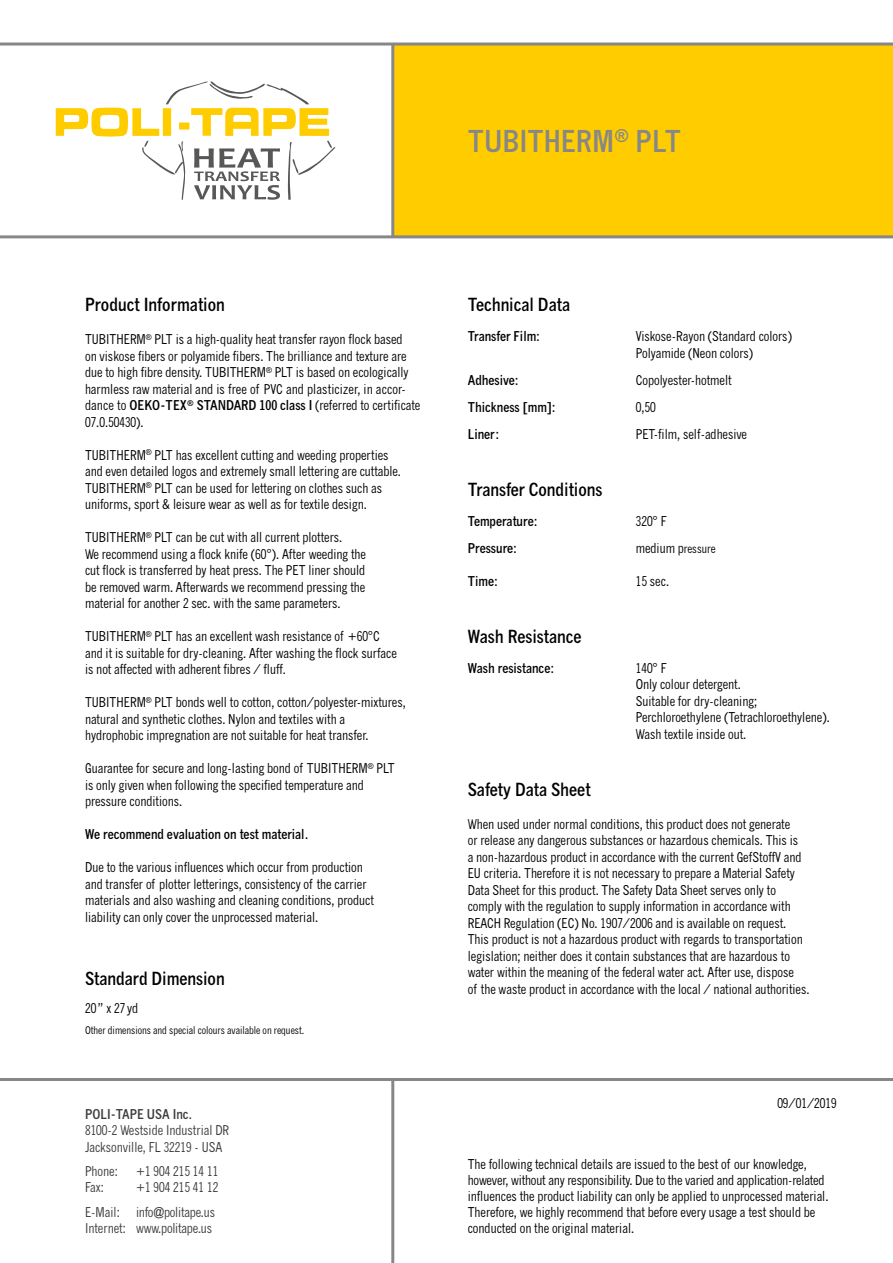
<style>
.page{position:relative;width:893px;height:1263px;background:#fff}
.page>*{position:absolute;margin:0;border:0;box-sizing:border-box;transform-origin:0 0}
.t1{font:700 condensed 30px "News Gothic MT Pro";color:#878787}
.t2{font:700 condensed 18px "News Gothic MT Pro";color:#000}
.t3{font:condensed 13.5px/16.5px "News Gothic MT Pro";color:#000}
.t4{font:condensed 13.5px/16.2px "News Gothic MT Pro";color:#3c3c3b}
.t5{font:700 condensed 13.5px "News Gothic MT Pro";color:#000}
.t6{font:700 condensed 13.5px "News Gothic MT Pro";color:#3c3c3b}
.t7{font:condensed 10.5px "News Gothic MT Pro";color:#000}
.s1{font-weight:700}
.s2{font-size:12px}
</style>
<div class="page">
<div style="left:393px;top:44px;width:500px;height:193px;background:#fc0"></div>
<hr style="left:0;top:235px;width:893px;height:3px;background:#878787">
<hr style="left:0;top:43px;width:893px;height:3px;background:#878787">
<hr style="left:391px;top:44px;width:3px;height:193px;background:#878787">
<hr style="left:0;top:1078px;width:893px;height:3px;background:#878787">
<hr style="left:391px;top:1079px;width:3px;height:184px;background:#878787">
<svg style="left:56px;top:81px;width:279px;height:119px"></svg>
<h1 class="t1" style="left:468px;top:122px;width:215px">TUBITHERM<sup>®</sup> PLT</h1>
<h2 class="t2" style="left:85px;top:293px;width:141px">Product Information</h2>
<p class="t3" style="left:85px;top:331px;width:337px">TUBITHERM<sup>®</sup> PLT is a high-quality heat transfer rayon flock based<br>on viskose fibers or polyamide fibers. The brilliance and texture are due to high fibre density. TUBITHERM<sup>®</sup> PLT is based on ecologically harmless raw material and is free of PVC and plasticizer, in accor&shy;dance to <span class="s1">OEKO-TEX</span><sup>®</sup> <span class="s1">STANDARD 100 class I</span> (referred to certificate 07.0.50430).</p>
<p class="t3" style="left:85px;top:446px;width:317px">TUBITHERM<sup>®</sup> PLT has excellent cutting and weeding properties and even detailed logos and extremely small lettering are cuttable.<br>TUBITHERM<sup>®</sup> PLT can be used for lettering on clothes such as uniforms, sport &amp; leisure wear as well as for textile design.</p>
<p class="t3" style="left:85px;top:529px;width:282px">TUBITHERM<sup>®</sup> PLT can be cut with all current plotters.<br>We recommend using a flock knife (60°). After weeding the cut flock is transferred by heat press. The PET liner should be removed warm. Afterwards we recommend pressing the material for another 2 sec. with the same parameters.</p>
<p class="t3" style="left:85px;top:628px;width:313px">TUBITHERM<sup>®</sup> PLT has an excellent wash resistance of +60°C and it is suitable for dry-cleaning. After washing the flock surface is not affected with adherent fibres / fluff.</p>
<p class="t3" style="left:85px;top:694px;width:322px">TUBITHERM<sup>®</sup> PLT bonds well to cotton, cotton/polyester-mixtures, natural and synthetic clothes. Nylon and textiles with a hydrophobic impregnation are not suitable for heat transfer.</p>
<p class="t3" style="left:85px;top:760px;width:311px">Guarantee for secure and long-lasting bond of TUBITHERM<sup>®</sup> PLT is only given when following the specified temperature and pressure conditions.</p>
<p class="t5" style="left:85px;top:826px;width:225px">We recommend evaluation on test material.</p>
<p class="t3" style="left:85px;top:859px;width:290px">Due to the various influences which occur from production and transfer of plotter letterings, consistency of the carrier materials and also washing and cleaning conditions, product liability can only cover the unprocessed material.</p>
<h2 class="t2" style="left:85px;top:967px;width:141px">Standard Dimension</h2>
<p class="t3" style="left:85px;top:1000px;width:55px">20 ” x 27 yd</p>
<p class="t7" style="left:85px;top:1024px;width:221px">Other dimensions and special colours available on request.</p>
<p class="t6" style="left:85px;top:1106px;width:109px">POLI-TAPE USA Inc.</p>
<p class="t4" style="left:85px;top:1122px;width:146px">8100-2 Westside Industrial DR<br>Jacksonville, FL 32219 - USA</p>
<p class="t4" style="left:85px;top:1163px;width:34px">Phone:</p>
<p class="t4" style="left:136px;top:1163px;width:84px">+1 904 215 14 11</p>
<p class="t4" style="left:85px;top:1179px;width:20px">Fax:</p>
<p class="t4" style="left:85px;top:1175px;width:135px;line-height:24.8px;text-align:right">+1 904 215 41 12<br>E-Mail: info@politape.us</p>
<p class="t4" style="left:85px;top:1220px;width:129px">Internet: www.politape.us</p>
<h2 class="t2" style="left:468px;top:293px;width:104px">Technical Data</h2>
<p class="t5" style="left:468px;top:328px;width:74px">Transfer Film:</p>
<p class="t3" style="left:636px;top:328px;width:158px">Viskose-Rayon (Standard colors)<br>Polyamide (Neon colors)</p>
<p class="t5" style="left:468px;top:371px;width:52px">Adhesive:</p>
<p class="t3" style="left:636px;top:371px;width:97px">Copolyester-hotmelt</p>
<p class="t5" style="left:468px;top:398px;width:90px">Thickness [mm]:</p>
<p class="t3" style="left:636px;top:398px;width:21px">0,50</p>
<p class="t5" style="left:468px;top:425px;width:33px">Liner:</p>
<p class="t3" style="left:636px;top:425px;width:113px">PET-film, self-adhesive</p>
<h2 class="t2" style="left:468px;top:478px;width:136px">Transfer Conditions</h2>
<p class="t5" style="left:468px;top:512px;width:71px">Temperature:</p>
<p class="t3" style="left:636px;top:512px;width:32px">320° F</p>
<p class="t5" style="left:468px;top:539px;width:51px">Pressure:</p>
<p class="t3" style="left:636px;top:539px;width:81px">medium p<span class="s2">ressure</span></p>
<p class="t5" style="left:468px;top:572px;width:32px">Time:</p>
<p class="t3" style="left:636px;top:572px;width:35px">15 sec.</p>
<h2 class="t2" style="left:468px;top:625px;width:115px">Wash Resistance</h2>
<p class="t5" style="left:468px;top:659px;width:88px">Wash resistance:</p>
<p class="t3" style="left:636px;top:659px;width:196px">140° F<br>Only colour detergent.<br>Suitable for dry-cleaning;<br>Perchloroethylene (Tetrachloroethylene).<br>Wash textile inside out.</p>
<h2 class="t2" style="left:468px;top:778px;width:124px">Safety Data Sheet</h2>
<p class="t3" style="left:468px;top:815px;width:343px">When used under normal conditions, this product does not generate<br>or release any dangerous substances or hazardous chemicals. This is<br>a non-hazardous product in accordance with the current GefStoffV and EU criteria. Therefore it is not necessary to prepare a Material Safety Data Sheet for this product. The Safety Data Sheet serves only to comply with the regulation to supply information in accordance with REACH Regulation (EC) No. 1907/2006 and is available on request.<br>This product is not a hazardous product with regards to transportation legislation; neither does it contain substances that are hazardous to water within the meaning of the federal water act. After use, dispose<br>of the waste product in accordance with the local / national authorities.</p>
<p class="t3" style="left:777px;top:1095px;width:61px">09/01/2019</p>
<p class="t3" style="left:468px;top:1155px;width:362px">The following technical details are issued to the best of our knowledge, however, without any responsibility. Due to the varied and application-related influences the product liability can only be applied to unprocessed material.<br>Therefore, we highly recommend that before every usage a test should be conducted on the original material.</p>
</div>
